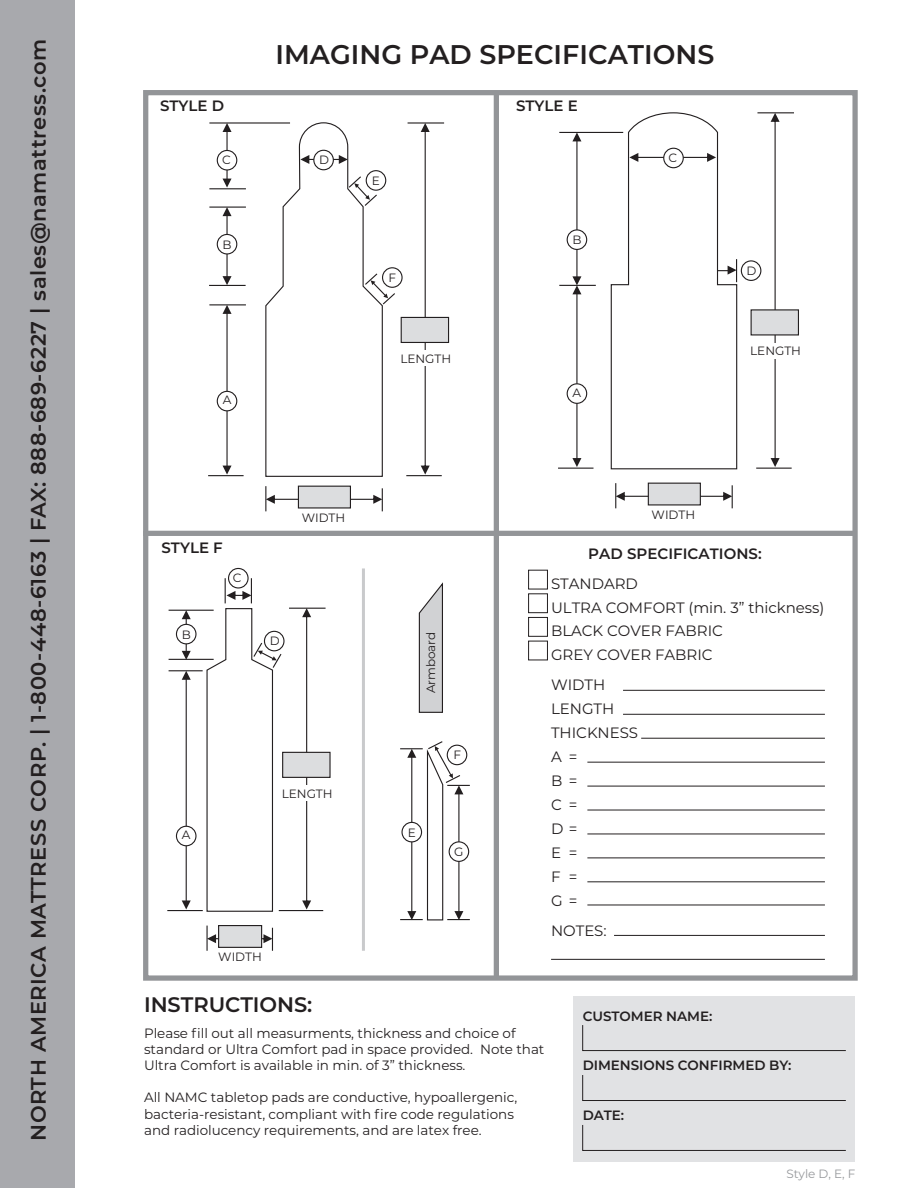
<style>
.page{position:relative;width:918px;height:1188px;background:#fff}
.page>*{position:absolute;margin:0;border:0;box-sizing:border-box;transform-origin:0 0}
.t1{font:600 27px "Montserrat";color:#231f20}
.t2{font:600 21px "Montserrat";letter-spacing:.025em;color:#231f20}
.t3{font:600 21px "Montserrat";letter-spacing:-.005em;color:#231f20}
.t4{font:15px/24px "Montserrat";letter-spacing:-.005em;color:#231f20}
.t5{font:600 15px "Montserrat";color:#231f20}
.t6{font:13.5px/16.2px "Montserrat";letter-spacing:-.005em;color:#231f20}
.t7{font:600 13.5px "Montserrat";letter-spacing:-.005em;color:#231f20}
.t8{font:12px "Montserrat";letter-spacing:-.005em;color:#231f20}
.t9{font:12px "Montserrat";letter-spacing:-.005em;color:#97999c}
</style>
<div class="page">
<div style="left:574px;top:997px;width:281px;height:165px;background:#e1e2e4"></div>
<svg style="left:582px;top:1025px;width:264px;height:26px"></svg>
<svg style="left:582px;top:1075px;width:264px;height:26px"></svg>
<svg style="left:582px;top:1125px;width:264px;height:26px"></svg>
<div style="left:143px;top:90px;width:715px;height:891px;border:5px solid #939598"></div>
<div style="left:143px;top:531px;width:712px;height:5px;background:#939598"></div>
<div style="left:494px;top:93px;width:5px;height:885px;background:#939598"></div>
<hr style="left:576px;top:137px;width:2px;height:145px;background:#231f20">
<hr style="left:757px;top:112px;width:37px;height:1px;background:#231f20">
<svg style="left:771px;top:113px;width:9px;height:354px"></svg>
<hr style="left:756px;top:468px;width:36px;height:1px;background:#231f20">
<svg style="left:615px;top:483px;width:118px;height:25px"></svg>
<div style="left:648px;top:483px;width:53px;height:22px;background:#dcdddf;border:1px solid #231f20"></div>
<div style="left:751px;top:309px;width:48px;height:26px;background:#dcdddf"></div>
<div style="left:753px;top:343px;width:50px;height:15px;background:#fff"></div>
<hr style="left:559px;top:285px;width:37px;height:1px;background:#231f20">
<hr style="left:559px;top:132px;width:64px;height:1px;background:#231f20">
<hr style="left:558px;top:468px;width:36px;height:1px;background:#231f20">
<svg style="left:567px;top:384px;width:20px;height:19px"></svg>
<div style="left:567px;top:383px;width:20px;height:21px;border:1px solid #231f20;border-radius:50%"></div>
<div style="left:567px;top:230px;width:20px;height:19px;background:#fff;border-radius:50%"></div>
<div style="left:567px;top:229px;width:20px;height:21px;border:1px solid #231f20;border-radius:50%"></div>
<svg style="left:572px;top:276px;width:9px;height:191px"></svg>
<svg style="left:572px;top:133px;width:9px;height:8px"></svg>
<hr style="left:226px;top:213px;width:2px;height:66px;background:#231f20">
<hr style="left:408px;top:122px;width:36px;height:2px;background:#231f20">
<svg style="left:421px;top:123px;width:9px;height:352px"></svg>
<hr style="left:406px;top:475px;width:36px;height:1px;background:#231f20">
<svg style="left:265px;top:486px;width:118px;height:25px"></svg>
<div style="left:298px;top:486px;width:53px;height:23px;background:#dcdddf;border:1px solid #231f20"></div>
<div style="left:401px;top:317px;width:48px;height:26px;background:#dcdddf;border:1px solid #231f20"></div>
<div style="left:403px;top:350px;width:50px;height:16px;background:#fff"></div>
<hr style="left:209px;top:304px;width:37px;height:1px;background:#231f20">
<hr style="left:209px;top:188px;width:37px;height:1px;background:#231f20">
<svg style="left:223px;top:305px;width:9px;height:170px"></svg>
<hr style="left:208px;top:475px;width:36px;height:1px;background:#231f20">
<div style="left:217px;top:391px;width:20px;height:20px;background:#fff;border-radius:50%"></div>
<div style="left:217px;top:391px;width:20px;height:20px;border:1px solid #231f20;border-radius:50%"></div>
<div style="left:217px;top:234px;width:20px;height:20px;background:#fff;border-radius:50%"></div>
<div style="left:217px;top:234px;width:20px;height:21px;border:1px solid #231f20;border-radius:50%"></div>
<svg style="left:223px;top:276px;width:9px;height:9px"></svg>
<svg style="left:223px;top:208px;width:9px;height:8px"></svg>
<hr style="left:226px;top:127px;width:2px;height:58px;background:#231f20">
<hr style="left:209px;top:122px;width:81px;height:2px;background:#231f20">
<div style="left:217px;top:150px;width:20px;height:20px;background:#fff;border-radius:50%"></div>
<div style="left:217px;top:150px;width:20px;height:21px;border:1px solid #231f20;border-radius:50%"></div>
<svg style="left:223px;top:179px;width:9px;height:9px"></svg>
<svg style="left:223px;top:123px;width:9px;height:9px"></svg>
<hr style="left:186px;top:615px;width:1px;height:38px;background:#231f20">
<hr style="left:289px;top:608px;width:37px;height:1px;background:#231f20">
<svg style="left:302px;top:608px;width:9px;height:301px"></svg>
<hr style="left:279px;top:910px;width:44px;height:1px;background:#231f20">
<svg style="left:208px;top:928px;width:65px;height:23px"></svg>
<hr style="left:206px;top:926px;width:2px;height:25px;background:#231f20">
<div style="left:218px;top:925px;width:44px;height:23px;background:#dcdddf;border:1px solid #231f20"></div>
<div style="left:282px;top:752px;width:49px;height:26px;background:#dcdddf;border:1px solid #231f20"></div>
<div style="left:285px;top:785px;width:49px;height:16px;background:#fff"></div>
<hr style="left:169px;top:670px;width:34px;height:1px;background:#231f20">
<hr style="left:169px;top:659px;width:45px;height:1px;background:#231f20">
<hr style="left:169px;top:610px;width:45px;height:1px;background:#231f20">
<svg style="left:182px;top:671px;width:9px;height:238px"></svg>
<hr style="left:167px;top:910px;width:36px;height:1px;background:#231f20">
<div style="left:176px;top:826px;width:20px;height:20px;background:#fff;border-radius:50%"></div>
<div style="left:176px;top:826px;width:21px;height:20px;border:1px solid #231f20;border-radius:50%"></div>
<div style="left:176px;top:624px;width:20px;height:20px;background:#fff;border-radius:50%"></div>
<div style="left:176px;top:624px;width:21px;height:20px;border:1px solid #231f20;border-radius:50%"></div>
<svg style="left:182px;top:651px;width:9px;height:9px"></svg>
<svg style="left:182px;top:610px;width:9px;height:9px"></svg>
<div style="left:228px;top:568px;width:21px;height:21px;border:1px solid #231f20;border-radius:50%"></div>
<div style="left:264px;top:631px;width:21px;height:20px;border:1px solid #231f20;border-radius:50%"></div>
<div style="left:528px;top:570px;width:20px;height:19px;border:1px solid #231f20"></div>
<div style="left:528px;top:593px;width:20px;height:20px;border:1px solid #231f20"></div>
<div style="left:528px;top:617px;width:20px;height:20px;border:1px solid #231f20"></div>
<div style="left:528px;top:641px;width:20px;height:19px;border:1px solid #231f20"></div>
<hr style="left:623px;top:714px;width:202px;height:1px;background:#231f20">
<hr style="left:623px;top:690px;width:202px;height:1px;background:#231f20">
<hr style="left:641px;top:738px;width:184px;height:1px;background:#231f20">
<hr style="left:587px;top:762px;width:238px;height:1px;background:#231f20">
<hr style="left:587px;top:786px;width:238px;height:1px;background:#231f20">
<hr style="left:587px;top:810px;width:238px;height:1px;background:#231f20">
<hr style="left:587px;top:834px;width:238px;height:1px;background:#231f20">
<hr style="left:587px;top:858px;width:238px;height:1px;background:#231f20">
<hr style="left:587px;top:881px;width:238px;height:1px;background:#231f20">
<hr style="left:587px;top:905px;width:238px;height:1px;background:#231f20">
<hr style="left:614px;top:935px;width:211px;height:1px;background:#231f20">
<hr style="left:551px;top:959px;width:274px;height:1px;background:#231f20">
<hr style="left:209px;top:207px;width:37px;height:1px;background:#231f20">
<hr style="left:209px;top:285px;width:37px;height:1px;background:#231f20">
<svg style="left:383px;top:268px;width:19px;height:19px"></svg>
<div style="left:382px;top:267px;width:21px;height:21px;border:1px solid #231f20;border-radius:50%"></div>
<svg style="left:265px;top:122px;width:131px;height:355px"></svg>
<svg style="left:610px;top:112px;width:128px;height:358px"></svg>
<div style="left:741px;top:260px;width:20px;height:21px;border:1px solid #231f20;border-radius:50%"></div>
<svg style="left:206px;top:578px;width:77px;height:334px"></svg>
<svg style="left:400px;top:741px;width:70px;height:180px"></svg>
<svg style="left:418px;top:582px;width:25px;height:131px;background:#c6c6c8"></svg>
<hr style="left:362px;top:568px;width:3px;height:383px;background:#c9cacc">
<div style="left:0;top:0;width:74px;height:1188px;background:#a8a9ad"></div>
<h2 class="t2" style="left:23px;top:1141px;width:1103px;rotate:-90deg">NORTH AMERICA MATTRESS CORP. | 1-800-448-6163 | FAX: 888-689-6227 | sales@namattress.com</h2>
<p class="t5" style="left:160px;top:95px;width:66px">STYLE D</p>
<h1 class="t1" style="left:276px;top:36px;width:440px">IMAGING PAD SPECIFICATIONS</h1>
<p class="t5" style="left:516px;top:95px;width:63px">STYLE E</p>
<p class="t8" style="left:222px;top:152px;width:10px">C</p>
<p class="t8" style="left:319px;top:152px;width:11px">D</p>
<p class="t8" style="left:669px;top:150px;width:10px">C</p>
<p class="t8" style="left:372px;top:172px;width:10px">E</p>
<p class="t8" style="left:222px;top:236px;width:11px">B</p>
<p class="t8" style="left:572px;top:232px;width:11px">B</p>
<p class="t8" style="left:388px;top:269px;width:9px">F</p>
<p class="t8" style="left:747px;top:262px;width:11px">D</p>
<p class="t8" style="left:400px;top:350px;width:52px">LENGTH</p>
<p class="t8" style="left:750px;top:343px;width:52px">LENGTH</p>
<p class="t8" style="left:223px;top:392px;width:10px">A</p>
<p class="t8" style="left:573px;top:384px;width:10px">A</p>
<p class="t8" style="left:302px;top:510px;width:45px">WIDTH</p>
<p class="t8" style="left:652px;top:506px;width:45px">WIDTH</p>
<p class="t5" style="left:162px;top:537px;width:63px">STYLE F</p>
<p class="t5" style="left:588px;top:543px;width:175px">PAD SPECIFICATIONS:</p>
<p class="t8" style="left:182px;top:626px;width:11px">B</p>
<p class="t8" style="left:233px;top:570px;width:10px">C</p>
<p class="t8" style="left:270px;top:633px;width:11px">D</p>
<p class="t8" style="left:182px;top:827px;width:10px">A</p>
<p class="t8" style="left:282px;top:785px;width:52px">LENGTH</p>
<p class="t8" style="left:423px;top:693px;width:63px;rotate:-90deg">Armboard</p>
<p class="t8" style="left:454px;top:747px;width:9px">F</p>
<p class="t8" style="left:408px;top:824px;width:10px">E</p>
<p class="t8" style="left:454px;top:844px;width:11px">G</p>
<p class="t4" style="left:551px;top:571px;width:275px">STANDARD<br>ULTRA COMFORT (min. 3” thickness)<br>BLACK COVER FABRIC<br>GREY COVER FABRIC</p>
<p class="t4" style="left:551px;top:672px;width:89px">WIDTH<br>LENGTH<br>THICKNESS<br>A =<br>B =<br>C =<br>D =<br>E =<br>F =<br>G =</p>
<p class="t4" style="left:551px;top:918px;width:57px">NOTES:</p>
<p class="t8" style="left:218px;top:949px;width:45px">WIDTH</p>
<h2 class="t3" style="left:144px;top:990px;width:170px">INSTRUCTIONS:</h2>
<p class="t6" style="left:144px;top:1024px;width:402px">Please fill out all measurments, thickness and choice of standard or Ultra Comfort pad in space provided. Note that<br>Ultra Comfort is available in min. of 3” thickness.</p>
<p class="t6" style="left:144px;top:1089px;width:375px">All NAMC tabletop pads are conductive, hypoallergenic, bacteria-resistant, compliant with fire code regulations and radiolucency requirements, and are latex free.</p>
<p class="t7" style="left:583px;top:1006px;width:131px">CUSTOMER NAME:</p>
<p class="t7" style="left:583px;top:1056px;width:210px">DIMENSIONS CONFIRMED BY:</p>
<p class="t7" style="left:583px;top:1105px;width:43px">DATE:</p>
<p class="t9" style="left:786px;top:1165px;width:70px">Style D, E, F</p>
</div>
